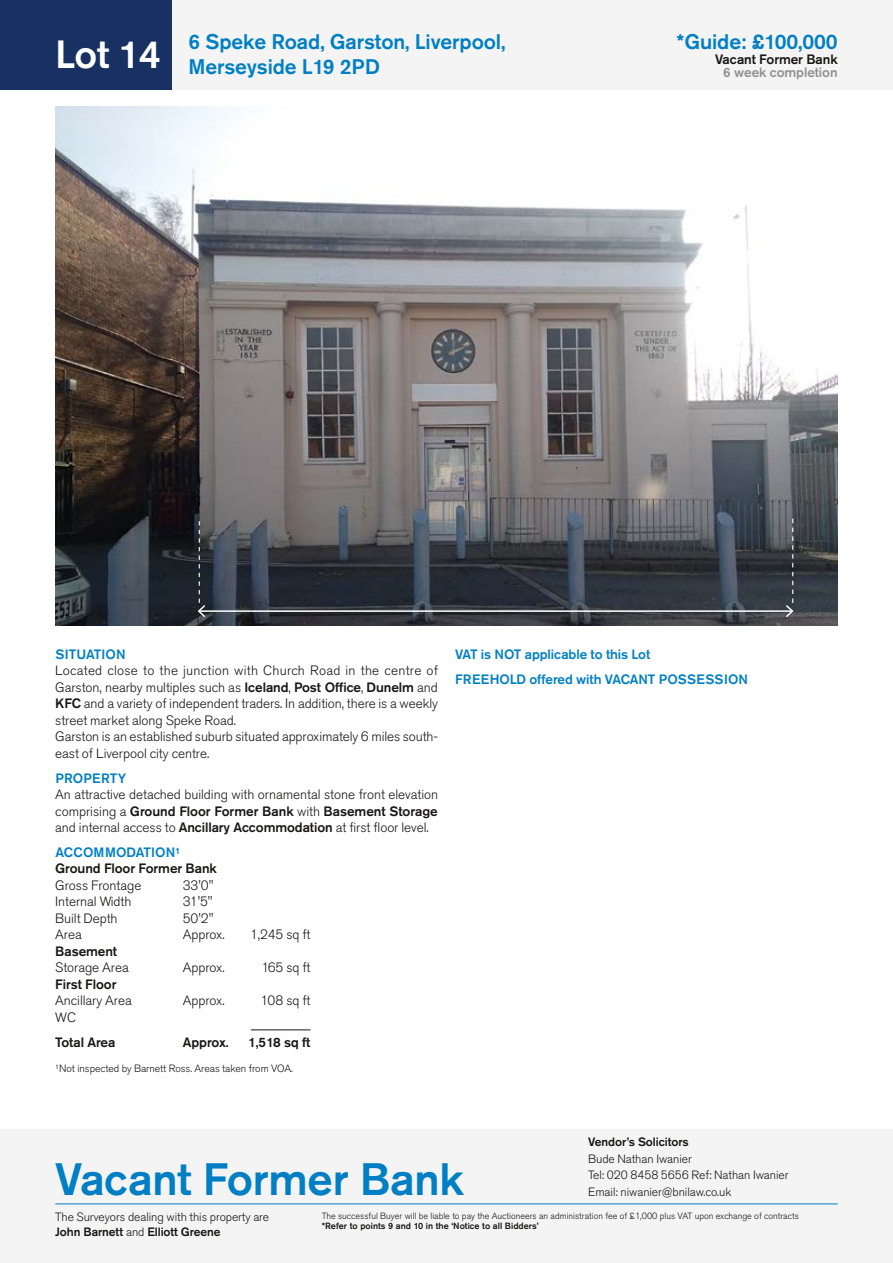
<style>
.page{position:relative;width:893px;height:1263px;background:#fff}
.page>*{position:absolute;margin:0;border:0;box-sizing:border-box;transform-origin:0 0}
.t1{font:500 45px "Akzidenz Grotesk Pro";letter-spacing:-.005em;color:#007fc4}
.t2{font:500 21px/25.2px "Akzidenz Grotesk Pro";letter-spacing:-.005em;color:#007fc4}
.t3{font:300 13.5px/16.5px "Akzidenz Grotesk Pro";letter-spacing:-.005em;color:#181716}
.t4{font:500 13.5px/24.8px "Akzidenz Grotesk Pro";letter-spacing:-.005em;color:#007fc4}
.t5{font:500 13.5px "Akzidenz Grotesk Pro";letter-spacing:-.005em;color:#181716}
.t6{font:500 13.5px "Akzidenz Grotesk Pro";letter-spacing:-.005em;color:#919291}
.t7{font:500 13.5px "Akzidenz Grotesk Pro";letter-spacing:.025em;color:#007fc4}
.t8{font:300 12px/16.5px "Akzidenz Grotesk Pro";letter-spacing:-.005em;color:#181716}
.t9{font:500 12px "Akzidenz Grotesk Pro";letter-spacing:-.005em;color:#181716}
.t10{font:300 10.5px "Akzidenz Grotesk Pro";letter-spacing:-.005em;color:#181716}
.t11{font:300 9px "Akzidenz Grotesk Pro";color:#181716}
.t12{font:500 9px "Akzidenz Grotesk Pro";color:#181716}
.s1{font-weight:500}
</style>
<div class="page">
<div style="left:0;top:0;width:893px;height:89px;background:#f4f4f4"></div>
<div style="left:0;top:1129px;width:893px;height:134px;background:#f4f4f4"></div>
<div style="left:0;top:0;width:171px;height:89px;background:#193162"></div>
<hr style="left:55px;top:1203px;width:783px;height:1px;background:#007fc4">
<img style="left:55px;top:106px;width:783px;height:520px">
<hr style="left:251px;top:1029px;width:59px;height:1px;background:#181716">
<hr style="left:199px;top:610px;width:593px;height:2px;background:#fff">
<svg style="left:197px;top:521px;width:10px;height:98px"></svg>
<svg style="left:784px;top:519px;width:11px;height:100px"></svg>
<h2 class="t2" style="left:55px;top:29px;width:452px;text-indent:133px">6 Speke Road, Garston, Liverpool,<br><sup>Lot</sup> <sup>14</sup> Merseyside L19 2PD</h2>
<h2 class="t2" style="left:677px;top:29px;width:163px">*Guide: £100,000</h2>
<p class="t5" style="left:715px;top:50px;width:124px">Vacant Former Bank</p>
<p class="t6" style="left:723px;top:64px;width:116px">6 week completion</p>
<p class="t4" style="left:55px;top:642px;width:72px">SITUATION</p>
<p class="t3" style="left:55px;top:662px;width:384px">Located close to the junction with Church Road in the centre of Garston, nearby multiples such as <span class="s1">Iceland</span>, <span class="s1">Post Office</span>, <span class="s1">Dunelm</span> and <span class="s1">KFC</span> and a variety of independent traders. In addition, there is a weekly street market along Speke Road.<br>Garston is an established suburb situated approximately 6 miles south&shy;east of Liverpool city centre.</p>
<p class="t7" style="left:55px;top:769px;width:72px">PROPERTY</p>
<p class="t3" style="left:55px;top:786px;width:385px;text-align:justify">An attractive detached building with ornamental stone front elevation comprising a <span class="s1">Ground Floor Former Bank</span> with <span class="s1">Basement Storage </span>and internal access to <span class="s1">Ancillary Accommodation</span> at first floor level.</p>
<p class="t4" style="left:55px;top:840px;width:127px">ACCOMMODATION¹</p>
<p class="t5" style="left:55px;top:860px;width:163px">Ground Floor Former Bank</p>
<p class="t3" style="left:55px;top:877px;width:88px">Gross Frontage</p>
<p class="t3" style="left:183px;top:877px;width:32px">33'0"</p>
<p class="t3" style="left:55px;top:893px;width:78px">Internal Width</p>
<p class="t3" style="left:183px;top:893px;width:31px">31'5"</p>
<p class="t3" style="left:55px;top:910px;width:64px">Built Depth</p>
<p class="t3" style="left:183px;top:910px;width:32px">50'2"</p>
<p class="t3" style="left:55px;top:926px;width:28px">Area</p>
<p class="t3" style="left:183px;top:926px;width:43px">Approx.</p>
<p class="t3" style="left:250px;top:926px;width:62px">1,245 sq ft</p>
<p class="t5" style="left:55px;top:942px;width:63px">Basement</p>
<p class="t3" style="left:55px;top:959px;width:75px">Storage Area</p>
<p class="t3" style="left:183px;top:959px;width:43px">Approx.</p>
<p class="t3" style="left:261px;top:959px;width:50px">165 sq ft</p>
<p class="t5" style="left:55px;top:975px;width:63px">First Floor</p>
<p class="t3" style="left:55px;top:992px;width:78px">Ancillary Area</p>
<p class="t3" style="left:183px;top:992px;width:43px">Approx.</p>
<p class="t3" style="left:261px;top:992px;width:51px">108 sq ft</p>
<p class="t3" style="left:55px;top:1009px;width:22px">WC</p>
<p class="t5" style="left:55px;top:1033px;width:62px">Total Area</p>
<p class="t5" style="left:183px;top:1033px;width:47px">Approx.</p>
<p class="t5" style="left:248px;top:1033px;width:64px">1,518 sq ft</p>
<p class="t10" style="left:55px;top:1061px;width:239px">¹Not inspected by Barnett Ross. Areas taken from VOA.</p>
<p class="t4" style="left:455px;top:642px;width:294px">VAT is NOT applicable to this Lot<br>FREEHOLD offered with VACANT POSSESSION</p>
<h1 class="t1" style="left:55px;top:1150px;width:410px">Vacant Former Bank</h1>
<p class="t9" style="left:588px;top:1134px;width:102px">Vendor’s Solicitors</p>
<p class="t8" style="left:588px;top:1150px;width:202px">Bude Nathan Iwanier<br>Tel: 020 8458 5656 Ref: Nathan Iwanier<br>Email: niwanier@bnilaw.co.uk</p>
<p class="t8" style="left:55px;top:1209px;width:215px;line-height:15px">The Surveyors dealing with this property are<br><span class="s1">John Barnett</span> and <span class="s1">Elliott Greene</span></p>
<p class="t11" style="left:322px;top:1209px;width:479px">The successful Buyer will be liable to pay the Auctioneers an administration fee of £1,000 plus VAT upon exchange of contracts</p>
<p class="t12" style="left:322px;top:1220px;width:218px">*Refer to points 9 and 10 in the ‘Notice to all Bidders’</p>
</div>
